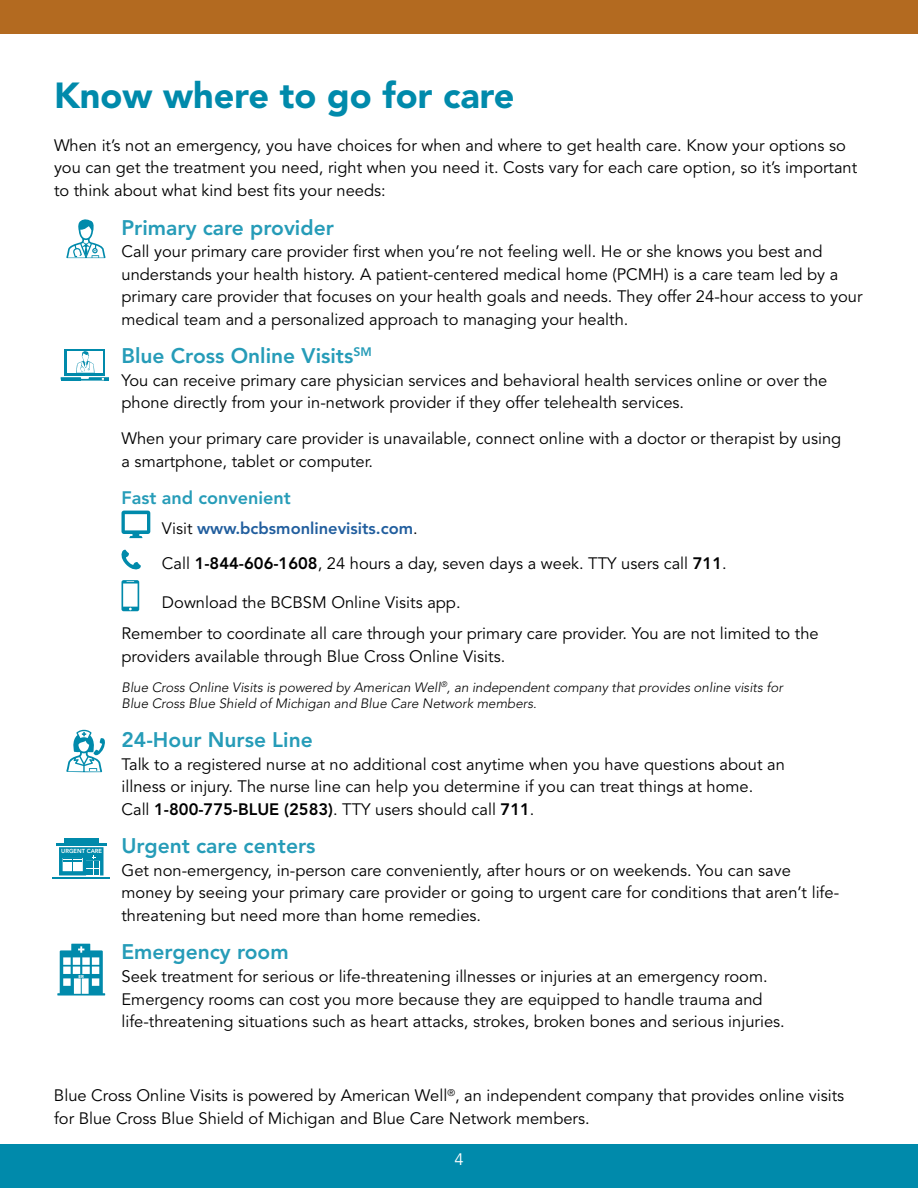
<style>
.page{position:relative;width:918px;height:1188px;background:#fff}
.page>*{position:absolute;margin:0;border:0;box-sizing:border-box;transform-origin:0 0}
.t1{font:900 36px "Avenir LT Std";color:#008aab}
.t2{font:800 21px "Avenir LT Std";color:#269cb8}
.t3{font:800 18px "Avenir LT Std";color:#269cb8}
.t4{font:16.5px/22.5px "Avenir LT Std";color:#000}
.t5{font:16.5px "Avenir LT Std";color:#fff}
.t6{font:italic 300 13.5px/16.5px "Avenir LT Std";color:#000}
.t7{font:800 5.85px "Avenir LT Std";color:#fff}
.t8{font:900 4.35px "Avenir";color:#f9f9f9}
.s1{font-weight:800;color:#215e9e}
.s2{font-weight:800}
</style>
<div class="page">
<div style="left:0;top:0;width:918px;height:34px;background:#b36a20"></div>
<div style="left:0;top:1144px;width:918px;height:44px;background:#008aab"></div>
<svg style="left:122px;top:511px;width:28px;height:27px"></svg>
<svg style="left:121px;top:550px;width:20px;height:20px"></svg>
<svg style="left:121px;top:580px;width:18px;height:31px"></svg>
<svg style="left:66px;top:219px;width:40px;height:39px"></svg>
<div style="left:65px;top:349px;width:40px;height:26px;background:#008aab"></div>
<svg style="left:61px;top:350px;width:48px;height:31px"></svg>
<hr style="left:52px;top:877px;width:58px;height:1px;background:#008aab">
<hr style="left:56px;top:843px;width:50px;height:3px;background:#008aab">
<hr style="left:64px;top:838px;width:34px;height:4px;background:#008aab">
<svg style="left:59px;top:847px;width:45px;height:28px"></svg>
<svg style="left:66px;top:730px;width:39px;height:42px"></svg>
<svg style="left:57px;top:944px;width:48px;height:52px"></svg>
<h1 class="t1" style="left:54px;top:74px;width:462px">Know where to go for care</h1>
<p class="t4" style="left:54px;top:135px;width:805px">When it’s not an emergency, you have choices for when and where to get health care. Know your options so you can get the treatment you need, right when you need it. Costs vary for each care option, so it’s important to think about what kind best fits your needs:</p>
<p class="t2" style="left:122px;top:215px;width:214px">Primary care provider</p>
<p class="t4" style="left:122px;top:241px;width:743px">Call your primary care provider first when you’re not feeling well. He or she knows you best and understands your health history. A patient-centered medical home (PCMH) is a care team led by a primary care provider that focuses on your health goals and needs. They offer 24‑hour access to your medical team and a personalized approach to managing your health.</p>
<p class="t2" style="left:122px;top:344px;width:252px">Blue Cross Online Visits<sup>SM</sup></p>
<p class="t4" style="left:122px;top:369px;width:707px">You can receive primary care physician services and behavioral health services online or over the phone directly from your in-network provider if they offer telehealth services.</p>
<p class="t4" style="left:122px;top:428px;width:721px">When your primary care provider is unavailable, connect online with a doctor or therapist by using a smartphone, tablet or computer.</p>
<p class="t3" style="left:122px;top:487px;width:171px">Fast and convenient</p>
<p class="t4" style="left:162px;top:510px;width:566px;line-height:35.8px">Visit <span class="s1">www.bcbsmonlinevisits.com</span>.<br>Call <span class="s2">1‑844‑606‑1608</span>, 24 hours a day, seven days a week. TTY users call <span class="s2">711</span>.</p>
<p class="t4" style="left:121px;top:587px;width:699px;line-height:31.2px;text-indent:41px">Download the BCBSM Online Visits app.<br>Remember to coordinate all care through your primary care provider. You are not limited to the</p>
<p class="t4" style="left:121px;top:645px;width:385px">providers available through Blue Cross Online Visits.</p>
<p class="t6" style="left:122px;top:679px;width:663px">Blue Cross Online Visits is powered by American Well<sup>®</sup>, an independent company that provides online visits for<br>Blue Cross Blue Shield of Michigan and Blue Care Network members.</p>
<p class="t2" style="left:122px;top:727px;width:193px">24-Hour Nurse Line</p>
<p class="t4" style="left:122px;top:753px;width:665px">Talk to a registered nurse at no additional cost anytime when you have questions about an illness or injury. The nurse line can help you determine if you can treat things at home.<br>Call <span class="s2">1-800-775-BLUE (2583)</span>. TTY users should call <span class="s2">711</span>.</p>
<p class="t2" style="left:122px;top:834px;width:196px">Urgent care centers</p>
<p class="t4" style="left:122px;top:859px;width:719px">Get non-emergency, in-person care conveniently, after hours or on weekends. You can save money by seeing your primary care provider or going to urgent care for conditions that aren’t life&shy;threatening but need more than home remedies.</p>
<p class="t2" style="left:122px;top:940px;width:169px">Emergency room</p>
<p class="t4" style="left:122px;top:966px;width:665px">Seek treatment for serious or life-threatening illnesses or injuries at an emergency room.<br>Emergency rooms can cost you more because they are equipped to handle trauma and life‑threatening situations such as heart attacks, strokes, broken bones and serious injuries.</p>
<p class="t7" style="left:61px;top:848px;width:42px">URGENT CARE</p>
<p class="t8" style="left:78px;top:973px;width:7px">ER</p>
<p class="t4" style="left:54px;top:1085px;width:792px">Blue Cross Online Visits is powered by American Well<sup>®</sup>, an independent company that provides online visits for Blue Cross Blue Shield of Michigan and Blue Care Network members.</p>
<p class="t5" style="left:454px;top:1150px;width:11px">4</p>
</div>
